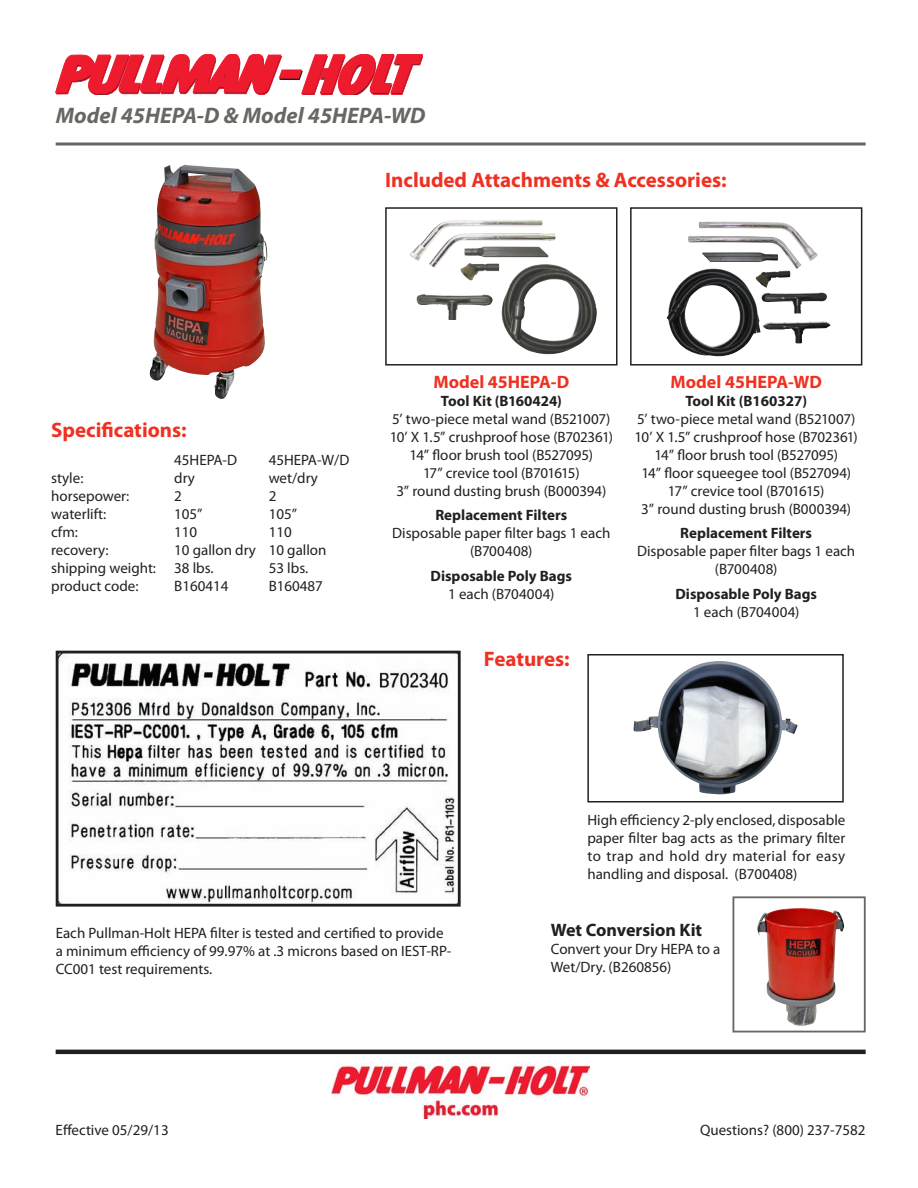
<style>
.page{position:relative;width:918px;height:1188px;background:#fff}
.page>*{position:absolute;margin:0;border:0;box-sizing:border-box;transform-origin:0 0}
.t1{font:italic 700 22.5px "Myriad Pro";color:#696761}
.Orange_Subhead{font:700 21px "Myriad Pro";color:#ef3122}
.Orange_Subhead-2{font:700 18px "Myriad Pro";color:#ef3122}
.t2{font:700 18px "Myriad Pro";color:#231f20}
.Body_Text{font:15px/18px "Myriad Pro";color:#231f20;text-align:center}
.specifications{font:15px "Myriad Pro";color:#231f20}
.Model{font:700 15px "Myriad Pro";color:#231f20}
.Orange_Subhead-3{font:700 15px "Myriad Pro";letter-spacing:.005em;color:#231f20}
</style>
<div class="page">
<svg style="left:56px;top:142px;width:810px;height:4px"></svg>
<svg style="left:56px;top:54px;width:366px;height:41px"></svg>
<hr style="left:56px;top:1050px;width:810px;height:4px;background:#231f20">
<img style="left:332px;top:1063px;width:258px;height:55px">
<img style="left:666px;top:221px;width:152px;height:135px">
<div style="left:630px;top:207px;width:232px;height:159px;border:2px solid #231f20"></div>
<img style="left:60px;top:655px;width:397px;height:248px">
<div style="left:56px;top:651px;width:405px;height:256px;border:3px solid #231f20"></div>
<img style="left:757px;top:908px;width:87px;height:118px">
<div style="left:732px;top:896px;width:134px;height:136px;border:2px solid #696761"></div>
<img style="left:150px;top:165px;width:117px;height:234px">
<img style="left:409px;top:220px;width:147px;height:61px">
<div style="left:385px;top:207px;width:233px;height:159px;border:2px solid #231f20"></div>
<img style="left:633px;top:661px;width:165px;height:133px">
<div style="left:587px;top:654px;width:257px;height:148px;border:2px solid #231f20"></div>
<p class="t1" style="left:56px;top:101px;width:371px">Model 45HEPA-D &amp; Model 45HEPA-WD</p>
<p class="Orange_Subhead" style="left:385px;top:166px;width:343px">Included Attachments &amp; Accessories:</p>
<p class="Orange_Subhead" style="left:51px;top:417px;width:137px">Specifications:</p>
<p class="specifications" style="left:174px;top:451px;width:65px">45HEPA-D</p>
<p class="specifications" style="left:269px;top:451px;width:82px">45HEPA-W/D</p>
<p class="specifications" style="left:51px;top:469px;width:34px">style:</p>
<p class="specifications" style="left:174px;top:469px;width:22px">dry</p>
<p class="specifications" style="left:269px;top:469px;width:51px">wet/dry</p>
<p class="specifications" style="left:51px;top:487px;width:80px">horsepower:</p>
<p class="specifications" style="left:174px;top:487px;width:9px">2</p>
<p class="specifications" style="left:269px;top:487px;width:9px">2</p>
<p class="specifications" style="left:51px;top:505px;width:57px">waterlift:</p>
<p class="specifications" style="left:174px;top:505px;width:30px">105”</p>
<p class="specifications" style="left:269px;top:505px;width:30px">105”</p>
<p class="specifications" style="left:51px;top:523px;width:28px">cfm:</p>
<p class="specifications" style="left:174px;top:523px;width:25px">110</p>
<p class="specifications" style="left:269px;top:523px;width:25px">110</p>
<p class="specifications" style="left:51px;top:541px;width:59px">recovery:</p>
<p class="specifications" style="left:174px;top:541px;width:154px">10 gallon dry 10 gallon</p>
<p class="specifications" style="left:51px;top:559px;width:164px">shipping weight: 38 lbs.</p>
<p class="specifications" style="left:269px;top:559px;width:41px">53 lbs.</p>
<p class="specifications" style="left:51px;top:577px;width:89px">product code:</p>
<p class="specifications" style="left:174px;top:577px;width:56px">B160414</p>
<p class="specifications" style="left:269px;top:577px;width:56px">B160487</p>
<p class="Orange_Subhead-2" style="left:433px;top:370px;width:137px">Model 45HEPA-D</p>
<p class="Orange_Subhead-3" style="left:441px;top:391px;width:122px">Tool Kit (B160424)</p>
<p class="Body_Text" style="left:392px;top:409px;width:220px">5’ two-piece metal wand (B521007)</p>
<p class="Body_Text" style="left:390px;top:427px;width:225px">10’ X 1.5” crushproof hose (B702361)</p>
<p class="Body_Text" style="left:410px;top:445px;width:185px">14” floor brush tool (B527095)</p>
<p class="Body_Text" style="left:423px;top:463px;width:158px">17” crevice tool (B701615)</p>
<p class="Body_Text" style="left:396px;top:481px;width:211px">3” round dusting brush (B000394)</p>
<p class="Model" style="left:435px;top:506px;width:133px">Replacement Filters</p>
<p class="Body_Text" style="left:392px;top:524px;width:220px">Disposable paper filter bags 1 each (B700408)</p>
<p class="Model" style="left:431px;top:566px;width:143px">Disposable Poly Bags</p>
<p class="Body_Text" style="left:448px;top:585px;width:108px">1 each (B704004)</p>
<p class="Orange_Subhead" style="left:484px;top:646px;width:87px">Features:</p>
<p class="Orange_Subhead-2" style="left:671px;top:370px;width:153px">Model 45HEPA-WD</p>
<p class="Model" style="left:685px;top:391px;width:123px">Tool Kit (B160327)</p>
<p class="Body_Text" style="left:637px;top:409px;width:220px">5’ two-piece metal wand (B521007)</p>
<p class="Body_Text" style="left:635px;top:427px;width:225px">10’ X 1.5” crushproof hose (B702361)</p>
<p class="Body_Text" style="left:654px;top:445px;width:185px">14” floor brush tool (B527095)</p>
<p class="Body_Text" style="left:641px;top:463px;width:211px">14” floor squeegee tool (B527094)</p>
<p class="Body_Text" style="left:668px;top:481px;width:158px">17” crevice tool (B701615)</p>
<p class="Body_Text" style="left:641px;top:499px;width:211px">3” round dusting brush (B000394)</p>
<p class="Model" style="left:680px;top:524px;width:133px">Replacement Filters</p>
<p class="Body_Text" style="left:637px;top:542px;width:220px">Disposable paper filter bags 1 each (B700408)</p>
<p class="Model" style="left:675px;top:584px;width:143px">Disposable Poly Bags</p>
<p class="Body_Text" style="left:693px;top:603px;width:108px">1 each (B704004)</p>
<p class="Body_Text" style="left:587px;top:811px;width:259px;text-align:justify">High efficiency 2-ply enclosed, disposable paper filter bag acts as the primary filter to trap and hold dry material for easy handling and disposal. (B700408)</p>
<p class="Body_Text" style="left:56px;top:924px;width:397px;text-align:left">Each Pullman-Holt HEPA filter is tested and certified to provide a minimum efficiency of 99.97% at .3 microns based on IEST-RP-<br>CC001 test requirements.</p>
<p class="t2" style="left:551px;top:918px;width:153px">Wet Conversion Kit</p>
<p class="Body_Text" style="left:551px;top:940px;width:171px;text-align:left">Convert your Dry HEPA to a<br>Wet/Dry. (B260856)</p>
<p class="Body_Text" style="left:56px;top:1121px;width:115px">Effective 05/29/13</p>
<p class="Body_Text" style="left:700px;top:1121px;width:167px">Questions? (800) 237-7582</p>
</div>
